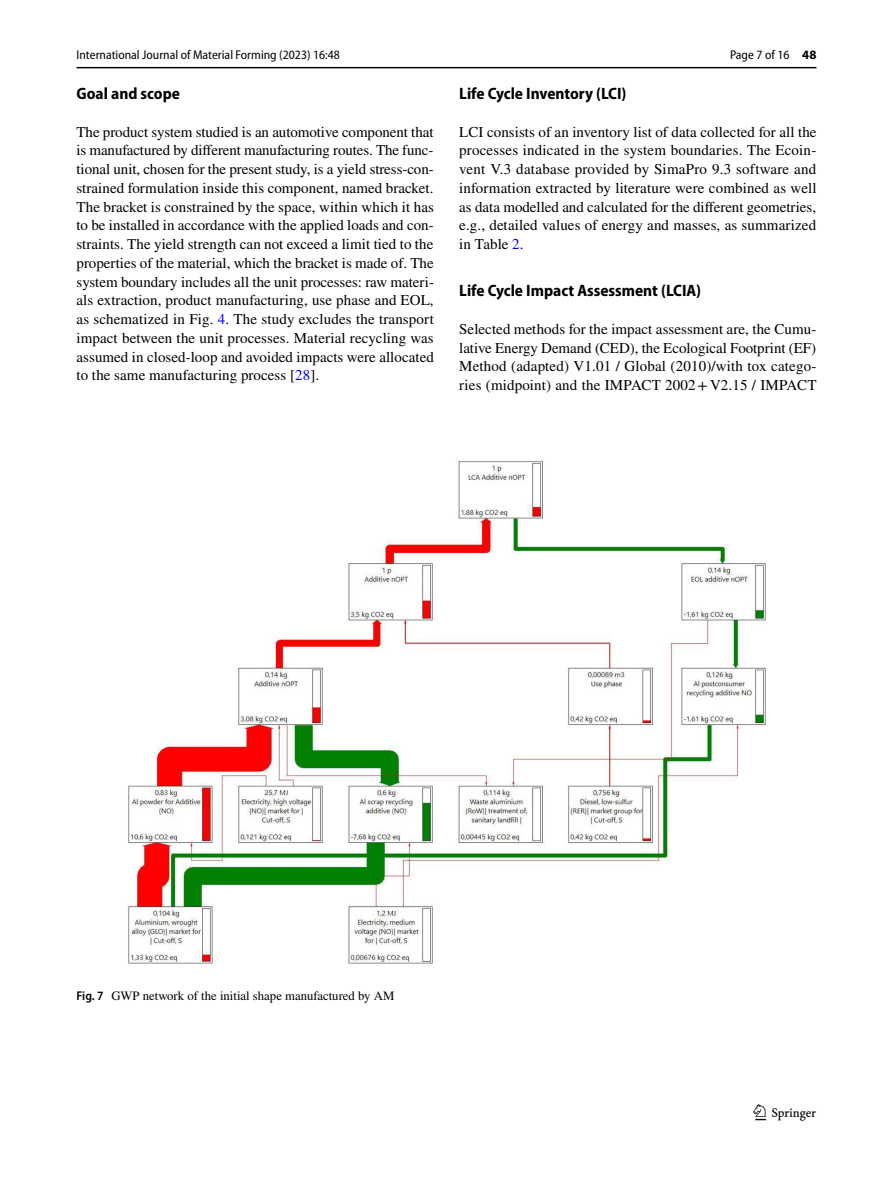
<style>
.page{position:relative;width:893px;height:1187px;background:#fff}
.page>*{position:absolute;margin:0;border:0;box-sizing:border-box;transform-origin:0 0}
.t1{font:22.5px "Springnew Regular 3";color:#000}
.t2{font:700 semi-condensed 16.5px "Myriad Pro";color:#000}
.t3{font:15px/18.8px "STIX";letter-spacing:.005em;color:#000;text-align:justify}
.t4{font:semi-condensed 12.75px "Myriad Pro";color:#000}
.t5{font:12.75px "STIX";color:#000}
.s1{color:#00f}
.s2{font-weight:700;font-stretch:normal}
.s3{font-family:"Myriad Pro";font-weight:600;font-stretch:semi-condensed}
</style>
<div class="page">
<hr style="left:77px;top:67px;width:739px;height:1px;background:#000">
<img style="left:128px;top:461px;width:637px;height:503px">
<p class="t4" style="left:77px;top:48px;width:265px">International Journal of Material Forming (2023) 16:48</p>
<p class="t2" style="left:77px;top:84px;width:105px">Goal and scope</p>
<p class="t3" style="left:77px;top:123px;width:359px">The product system studied is an automotive component that is manufactured by different manufacturing routes. The func&shy;tional unit, chosen for the present study, is a yield stress-con&shy;strained formulation inside this component, named bracket.<br>The bracket is constrained by the space, within which it has to be installed in accordance with the applied loads and con&shy;straints. The yield strength can not exceed a limit tied to the properties of the material, which the bracket is made of. The system boundary includes all the unit processes: raw materi&shy;als extraction, product manufacturing, use phase and EOL, as schematized in Fig. <span class="s1">4</span>. The study excludes the transport impact between the unit processes. Material recycling was assumed in closed-loop and avoided impacts were allocated to the same manufacturing process [<span class="s1">28</span>].</p>
<p class="t4" style="left:730px;top:48px;width:88px">Page 7 of 16 <span class="s2">48</span></p>
<p class="t2" style="left:459px;top:84px;width:169px">Life Cycle Inventory (LCI)</p>
<p class="t3" style="left:459px;top:123px;width:359px">LCI consists of an inventory list of data collected for all the processes indicated in the system boundaries. The Ecoin&shy;vent V.3 database provided by SimaPro 9.3 software and information extracted by literature were combined as well as data modelled and calculated for the different geometries, e.g., detailed values of energy and masses, as summarized in Table <span class="s1">2</span>.</p>
<p class="t2" style="left:459px;top:282px;width:243px">Life Cycle Impact Assessment (LCIA)</p>
<p class="t3" style="left:459px;top:320px;width:359px">Selected methods for the impact assessment are, the Cumu&shy;lative Energy Demand (CED), the Ecological Footprint (EF)<br>Method (adapted) V1.01 / Global (2010)/with tox catego&shy;ries (midpoint) and the IMPACT 2002+V2.15 / IMPACT</p>
<p class="t5" style="left:77px;top:986px;width:319px"><span class="s3">Fig. 7</span> GWP network of the initial shape manufactured by AM</p>
<h1 class="t1" style="left:755px;top:1104px;width:62px">1 3</h1>
</div>
